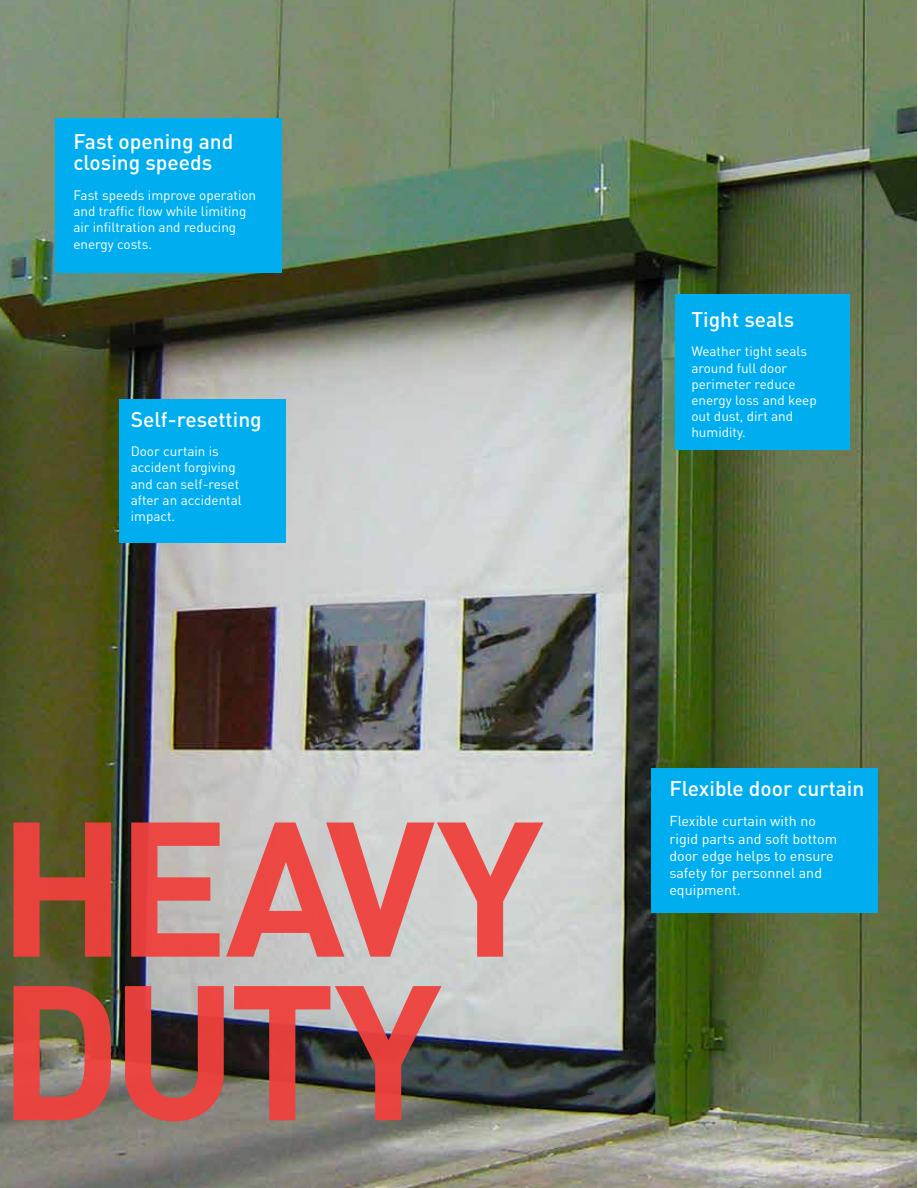
<style>
.page{position:relative;width:918px;height:1188px;background:#fff}
.page>*{position:absolute;margin:0;border:0;box-sizing:border-box;transform-origin:0 0}
.t1{font:700 188.4px/163.6px "DIN Pro";letter-spacing:-.045em;color:#ef413d}
.t2{font:500 21px/21px "DIN Pro";color:#fff}
.t3{font:14.25px/17.1px "DIN Pro";color:#fff}
.t4{font:13.5px/16.2px "DIN Pro";color:#fff}
</style>
<div class="page">
<img style="left:0;top:0;width:916px;height:1188px">
<div style="left:55px;top:118px;width:227px;height:155px;background:#00aeef"></div>
<div style="left:675px;top:294px;width:175px;height:156px;background:#00aeef"></div>
<div style="left:651px;top:768px;width:227px;height:145px;background:#00aeef"></div>
<div style="left:119px;top:399px;width:167px;height:144px;background:#00aeef"></div>
<h2 class="t2" style="left:73px;top:130px;width:162px">Fast opening and closing speeds</h2>
<p class="t4" style="left:73px;top:187px;width:184px">Fast speeds improve operation and traffic flow while limiting air infiltration and reducing energy costs.</p>
<h2 class="t2" style="left:131px;top:408px;width:133px">Self-resetting</h2>
<p class="t4" style="left:131px;top:443px;width:113px">Door curtain is accident forgiving and can self-reset after an accidental impact.</p>
<h1 class="t1" style="left:-2px;top:799px;width:548px">HEAVY<br>DUTY</h1>
<h2 class="t2" style="left:691px;top:308px;width:104px">Tight seals</h2>
<p class="t4" style="left:691px;top:343px;width:127px">Weather tight seals around full door perimeter reduce energy loss and keep out dust, dirt and humidity.</p>
<h2 class="t2" style="left:669px;top:777px;width:197px">Flexible door curtain</h2>
<p class="t3" style="left:669px;top:812px;width:169px">Flexible curtain with no rigid parts and soft bottom door edge helps to ensure safety for personnel and equipment.</p>
</div>
